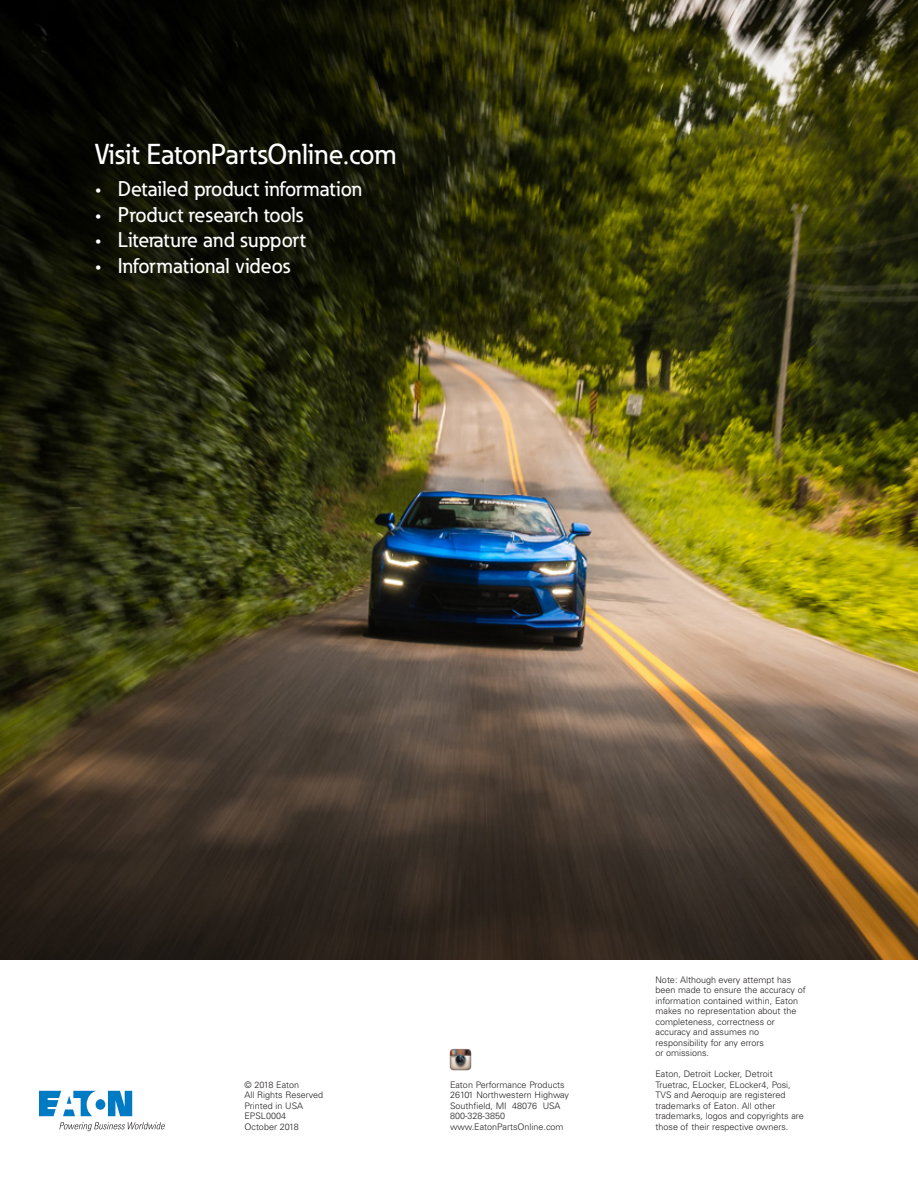
<style>
.page{position:relative;width:918px;height:1188px;background:#fff}
.page>*{position:absolute;margin:0;border:0;box-sizing:border-box;transform-origin:0 0}
.Overview{font:500 28.5px "Eaton";color:#fff}
.Overview-2{font:500 21px "Eaton";color:#fff}
.BackpageCopyright{font:300 9px/10.5px "Univers LT Pro 45";color:#231f20}
</style>
<div class="page">
<img style="left:0;top:0;width:918px;height:959px">
<svg style="left:39px;top:1091px;width:93px;height:25px"></svg>
<svg style="left:59px;top:1122px;width:106px;height:9px"></svg>
<img style="left:449px;top:1048px;width:23px;height:23px">
<p class="Overview" style="left:95px;top:137px;width:303px">Visit EatonPartsOnline.com</p>
<p class="Overview-2" style="left:95px;top:176px;width:269px">• Detailed product information</p>
<p class="Overview-2" style="left:95px;top:202px;width:210px">• Product research tools</p>
<p class="Overview-2" style="left:95px;top:227px;width:213px">• Literature and support</p>
<p class="Overview-2" style="left:95px;top:253px;width:197px">• Informational videos</p>
<p class="BackpageCopyright" style="left:244px;top:1079px;width:56px">© 2018 Eaton</p>
<p class="BackpageCopyright" style="left:244px;top:1090px;width:80px">All Rights Reserved</p>
<p class="BackpageCopyright" style="left:244px;top:1100px;width:60px">Printed in USA</p>
<p class="BackpageCopyright" style="left:244px;top:1111px;width:43px">EPSL0004</p>
<p class="BackpageCopyright" style="left:244px;top:1121px;width:56px">October 2018</p>
<p class="BackpageCopyright" style="left:450px;top:1079px;width:116px">Eaton Performance Products</p>
<p class="BackpageCopyright" style="left:450px;top:1090px;width:121px">26101 Northwestern Highway</p>
<p class="BackpageCopyright" style="left:450px;top:1100px;width:112px">Southfield, MI 48076 USA</p>
<p class="BackpageCopyright" style="left:450px;top:1111px;width:57px">800-328-3850</p>
<p class="BackpageCopyright" style="left:450px;top:1121px;width:115px">www.EatonPartsOnline.com</p>
<p class="BackpageCopyright" style="left:656px;top:974px;width:152px">Note: Although every attempt has been made to ensure the accuracy of information contained within, Eaton makes no representation about the completeness, correctness or accuracy and assumes no responsibility for any errors<br>or omissions.</p>
<p class="BackpageCopyright" style="left:656px;top:1069px;width:150px">Eaton, Detroit Locker, Detroit Truetrac, ELocker, ELocker4, Posi, TVS and Aeroquip are registered trademarks of Eaton. All other trademarks, logos and copyrights are those of their respective owners.</p>
</div>
